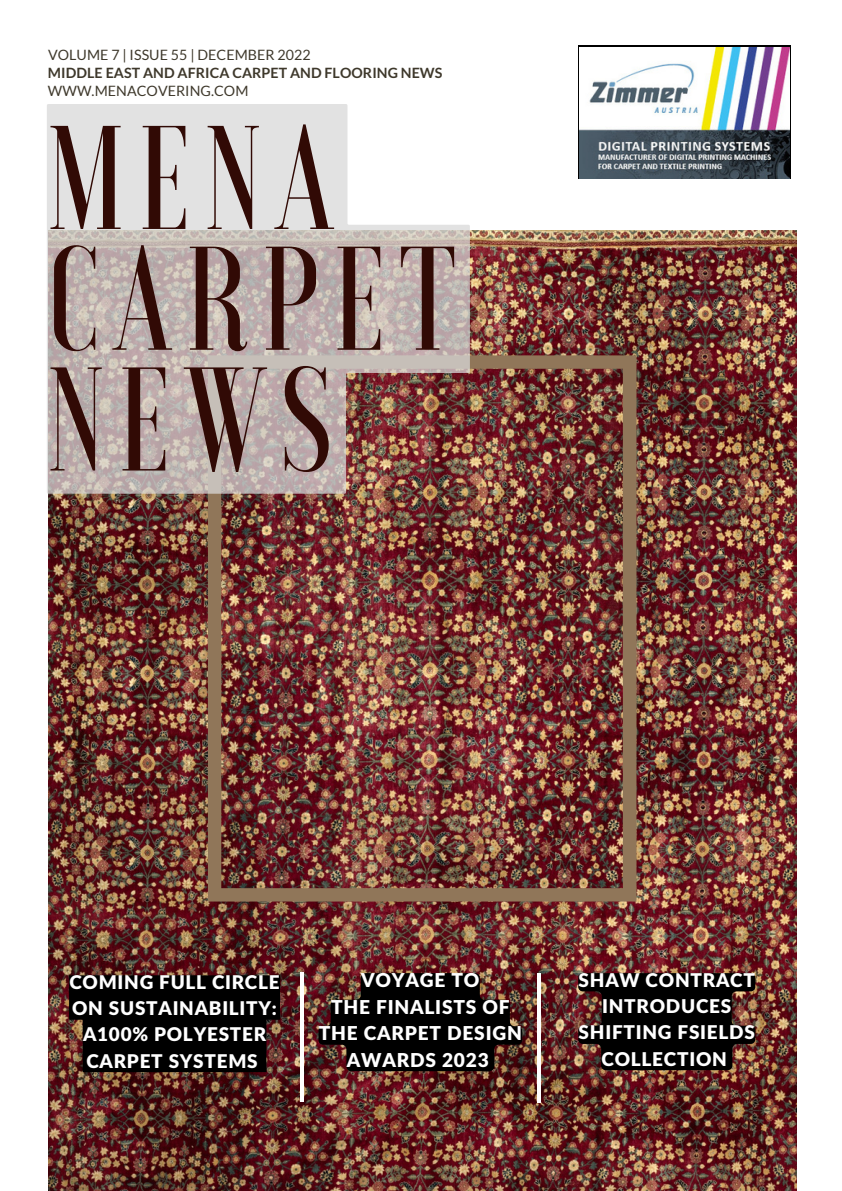
<style>
.page{position:relative;width:842px;height:1191px;background:#fff}
.page>*{position:absolute;margin:0;border:0;box-sizing:border-box;transform-origin:0 0}
.t1{font:500 147.2px/120.7px "Voga";letter-spacing:.09em;color:#310a05}
.t2{font:900 19.1px/26.5px "Lato Latin";letter-spacing:.04em;color:#fff;text-align:center}
.t3{font:900 19px/26.3px "Lato Latin";letter-spacing:.04em;color:#fff;text-align:center}
.t4{font:900 18.9px/26.2px "Lato Latin";letter-spacing:.04em;color:#fff;text-align:center}
.t5{font:14.2px "Lato";letter-spacing:.005em;color:#3e382b}
.t6{font:700 14.2px "Lato";letter-spacing:.005em;color:#3e382b}
</style>
<div class="page">
<img style="left:48px;top:230px;width:748px;height:961px">
<hr style="left:300px;top:972px;width:3px;height:129px;background:#fff">
<hr style="left:537px;top:973px;width:3px;height:129px;background:#fff">
<img style="left:208px;top:355px;width:428px;height:546px">
<svg style="left:47px;top:104px;width:423px;height:390px;background:#c8bcb9"></svg>
<svg style="left:578px;top:45px;width:212px;height:134px"></svg>
<img style="left:580px;top:47px;width:209px;height:131px">
<svg style="left:69px;top:975px;width:211px;height:97px;background:#080403"></svg>
<img style="left:318px;top:973px;width:204px;height:98px">
<svg style="left:578px;top:973px;width:177px;height:97px;background:#140b09"></svg>
<p class="t5" style="left:48px;top:47px;width:264px">VOLUME 7 | ISSUE 55 | DECEMBER 2022</p>
<p class="t6" style="left:48px;top:65px;width:396px">MIDDLE EAST AND AFRICA CARPET AND FLOORING NEWS</p>
<p class="t5" style="left:48px;top:83px;width:202px">WWW.MENACOVERING.COM</p>
<h1 class="t1" style="left:47px;top:113px;width:411px">MENA<br>CARPET<br>NEWS</h1>
<p class="t4" style="left:69px;top:968px;width:212px">COMING FULL CIRCLE<br>ON SUSTAINABILITY:<br>A100% POLYESTER<br>CARPET SYSTEMS</p>
<p class="t2" style="left:319px;top:966px;width:204px">VOYAGE TO<br>THE FINALISTS OF<br>THE CARPET DESIGN<br>AWARDS 2023</p>
<p class="t3" style="left:579px;top:966px;width:178px">SHAW CONTRACT<br>INTRODUCES<br>SHIFTING FSIELDS<br>COLLECTION</p>
</div>
